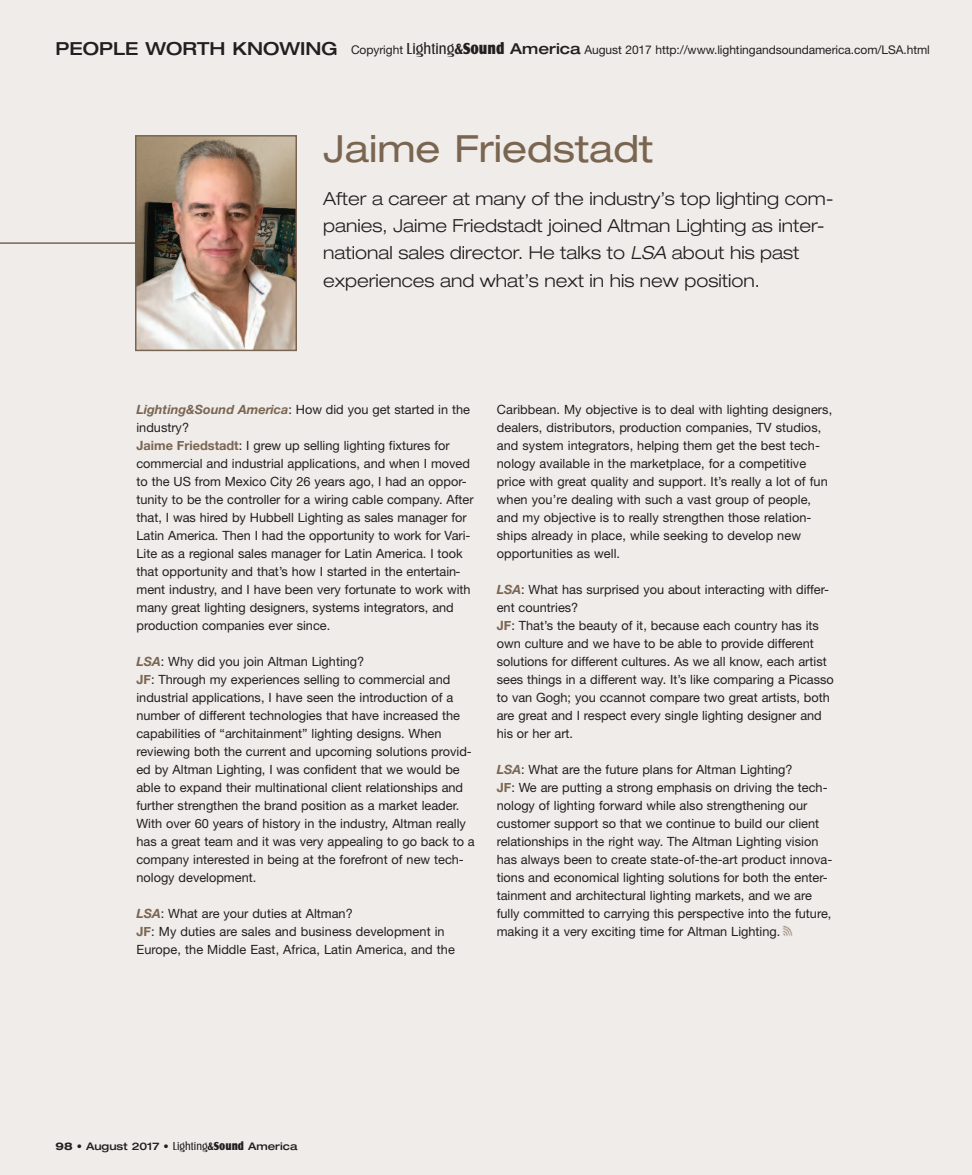
<style>
.page{position:relative;width:972px;height:1175px;background:#fff}
.page>*{position:absolute;margin:0;border:0;box-sizing:border-box;transform-origin:0 0}
.t1{font:expanded 37.5px "Helvetica Neue";color:#7a6551}
.t2{font:300 expanded 18px/27px "Helvetica Neue";color:#231f20}
.t3{font:500 expanded 18px "Helvetica Neue";color:#231f20}
.t4{font:12.75px/18px "Helvetica Neue";color:#231f20}
.t5{font:12px "Helvetica Neue";letter-spacing:-.005em;color:#231f20}
.t6{font:500 expanded 10.5px "Helvetica Neue";color:#231f20}
.s1{font-family:"Castle T";font-size:16.5px}
.s2{font-family:"Castle T";font-weight:700;font-size:16.5px}
.s3{font-family:"Castle T Ultr";font-size:16.5px}
.s4{font-weight:500;font-stretch:expanded;font-size:15px}
.s5{font-style:italic}
.s6{font-weight:700;font-style:italic;color:#7a6551}
.s7{font-weight:700;color:#7a6551}
.s8{font-weight:700}
.s9{font-family:"Castle T";font-weight:400;font-stretch:normal;font-size:12px}
.s10{font-family:"Castle T";font-weight:700;font-stretch:normal;font-size:12px}
.s11{font-family:"Castle T Ultr";font-weight:400;font-stretch:normal;font-size:12px}
</style>
<div class="page">
<div style="left:0;top:0;width:972px;height:1174px;background:#efece9"></div>
<img style="left:138px;top:138px;width:156px;height:210px">
<div style="left:135px;top:135px;width:162px;height:216px;border:2px solid #7a6551"></div>
<hr style="left:0;top:242px;width:135px;height:2px;background:#7a6551">
<svg style="left:782px;top:925px;width:11px;height:11px"></svg>
<h2 class="t3" style="left:56px;top:42px;width:284px">PEOPLE WORTH KNOWING</h2>
<p class="t5" style="left:351px;top:45px;width:580px">Copyright <span class="s1">Lighting</span><span class="s2">&amp;</span><span class="s3">Sound</span> <span class="s4">America</span> August 2017 http://www.lightingandsoundamerica.com/LSA.html</p>
<h1 class="t1" style="left:323px;top:135px;width:331px">Jaime Friedstadt</h1>
<h2 class="t2" style="left:323px;top:187px;width:512px">After a career at many of the industry’s top lighting com&shy;panies, Jaime Friedstadt joined Altman Lighting as inter&shy;national sales director. He talks to <span class="s5">LSA</span> about his past experiences and what’s next in his new position.</h2>
<p class="t4" style="left:136px;top:402px;width:339px"><span class="s6">Lighting&amp;Sound America</span>: How did you get started in the industry?<br><span class="s7">Jaime Friedstadt</span>: I grew up selling lighting fixtures for commercial and industrial applications, and when I moved to the US from Mexico City 26 years ago, I had an oppor&shy;tunity to be the controller for a wiring cable company. After that, I was hired by Hubbell Lighting as sales manager for Latin America. Then I had the opportunity to work for Vari-Lite as a regional sales manager for Latin America. I took that opportunity and that’s how I started in the entertain&shy;ment industry, and I have been very fortunate to work with many great lighting designers, systems integrators, and production companies ever since.</p>
<p class="t4" style="left:136px;top:654px;width:340px"><span class="s6">LSA</span>: Why did you join Altman Lighting?<br><span class="s7">JF</span>: Through my experiences selling to commercial and industrial applications, I have seen the introduction of a number of different technologies that have increased the capabilities of “architainment” lighting designs. When reviewing both the current and upcoming solutions provid&shy;ed by Altman Lighting, I was confident that we would be able to expand their multinational client relationships and further strengthen the brand position as a market leader.<br>With over 60 years of history in the industry, Altman really has a great team and it was very appealing to go back to a company interested in being at the forefront of new tech&shy;nology development.</p>
<p class="t4" style="left:136px;top:906px;width:320px"><span class="s6">LSA</span>: What are your duties at Altman?<br><span class="s7">JF</span>: My duties are sales and business development in<br>Europe, the Middle East, Africa, Latin America, and the</p>
<p class="t4" style="left:497px;top:402px;width:337px">Caribbean. My objective is to deal with lighting designers, dealers, distributors, production companies, TV studios, and system integrators, helping them get the best tech&shy;nology available in the marketplace, for a competitive price with great quality and support. It’s really a lot of fun when you’re dealing with such a vast group of people, and my objective is to really strengthen those relation&shy;ships already in place, while seeking to develop new opportunities as well.</p>
<p class="t4" style="left:497px;top:582px;width:338px"><span class="s6">LSA</span>: What has surprised you about interacting with differ&shy;ent countries?<br><span class="s7">JF</span>: That’s the beauty of it, because each country has its own culture and we have to be able to provide different solutions for different cultures. As we all know, each artist sees things in a different way. It’s like comparing a Picasso to van Gogh; you ccannot compare two great artists, both are great and I respect every single lighting designer and his or her art.</p>
<p class="t4" style="left:497px;top:762px;width:337px"><span class="s6">LSA</span>: What are the future plans for Altman Lighting?<br><span class="s7">JF</span>: We are putting a strong emphasis on driving the tech&shy;nology of lighting forward while also strengthening our customer support so that we continue to build our client relationships in the right way. The Altman Lighting vision has always been to create state-of-the-art product innova&shy;tions and economical lighting solutions for both the enter&shy;tainment and architectural lighting markets, and we are fully committed to carrying this perspective into the future, making it a very exciting time for Altman Lighting.</p>
<p class="t6" style="left:56px;top:1142px;width:243px"><span class="s8">98</span> • August 2017 • <span class="s9">Lighting</span><span class="s10">&amp;</span><span class="s11">Sound</span> America</p>
</div>
